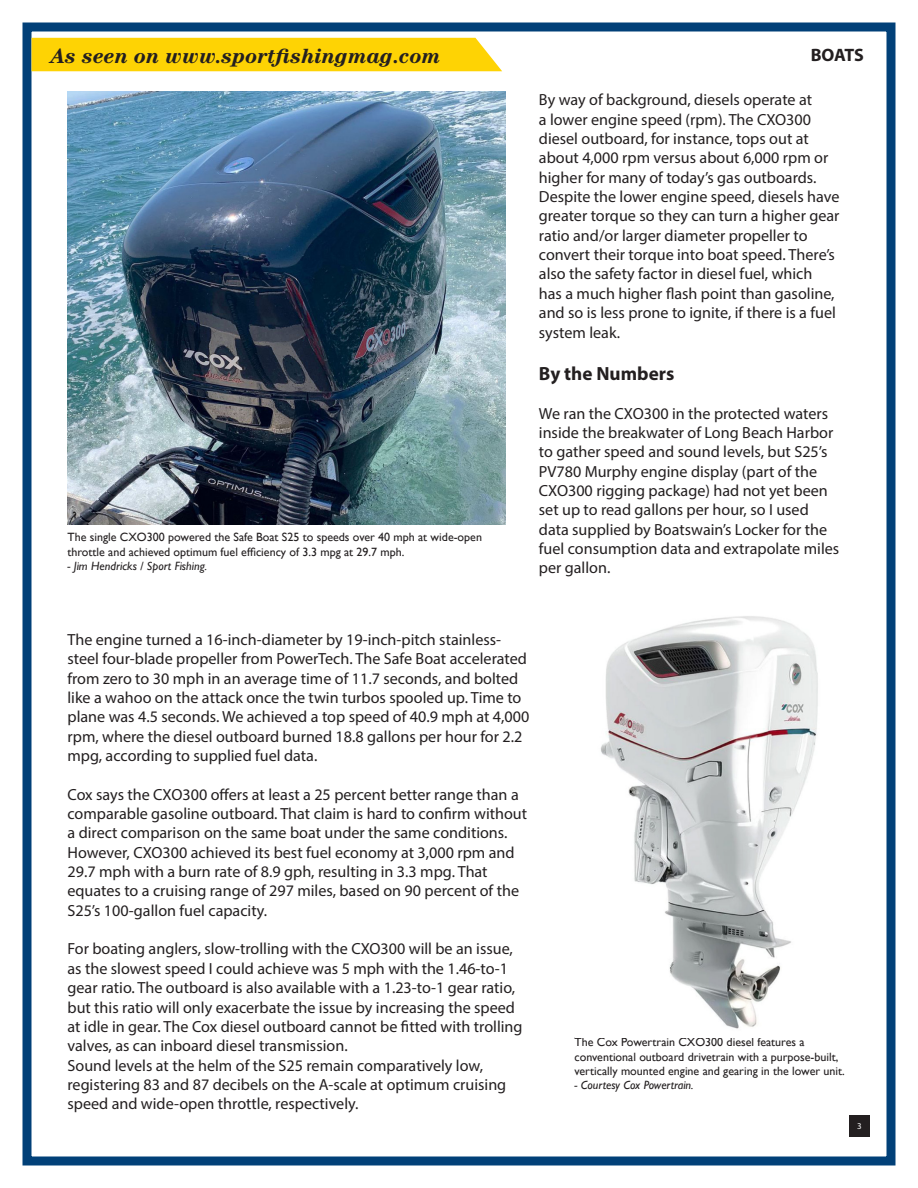
<style>
.page{position:relative;width:918px;height:1188px;background:#fff}
.page>*{position:absolute;margin:0;border:0;box-sizing:border-box;transform-origin:0 0}
.t1{font:italic 700 21px "Century";color:#231f20}
.t2{font:700 19.2px "Myriad Pro";color:#231f20}
.t3{font:700 18px "Myriad Pro";letter-spacing:-.015em;color:#231f20}
.t4{font:16.2px/19.4px "Myriad Pro";color:#231f20}
.t5{font:12px/14.4px "Gill Sans";color:#231f20}
.t6{font:italic 12px "Gill Sans";color:#231f20}
.t7{font:8.85px "Myriad Pro";color:#fff}
</style>
<div class="page">
<div style="left:22px;top:22px;width:874px;height:1144px;border:9px solid #014078"></div>
<div style="left:32px;top:38px;width:470px;height:33px;background:#fed304"></div>
<img style="left:68px;top:92px;width:437px;height:432px">
<img style="left:601px;top:616px;width:217px;height:413px">
<div style="left:849px;top:1115px;width:20px;height:22px;background:#231f20"></div>
<p class="t1" style="left:51px;top:43px;width:391px">As seen on www.sportfishingmag.com</p>
<p class="t3" style="left:811px;top:43px;width:55px">BOATS</p>
<p class="t5" style="left:68px;top:530px;width:416px">The single CXO300 powered the Safe Boat S25 to speeds over 40 mph at wide-open throttle and achieved optimum fuel efficiency of 3.3 mpg at 29.7 mph.</p>
<p class="t6" style="left:68px;top:559px;width:141px">- Jim Hendricks / Sport Fishing.</p>
<p class="t4" style="left:539px;top:90px;width:302px">By way of background, diesels operate at<br>a lower engine speed (rpm). The CXO300 diesel outboard, for instance, tops out at about 4,000 rpm versus about 6,000 rpm or higher for many of today’s gas outboards.<br>Despite the lower engine speed, diesels have greater torque so they can turn a higher gear ratio and/or larger diameter propeller to convert their torque into boat speed. There’s also the safety factor in diesel fuel, which has a much higher flash point than gasoline, and so is less prone to ignite, if there is a fuel system leak.</p>
<p class="t2" style="left:539px;top:361px;width:137px">By the Numbers</p>
<p class="t4" style="left:539px;top:403px;width:302px">We ran the CXO300 in the protected waters inside the breakwater of Long Beach Harbor to gather speed and sound levels, but S25’s PV780 Murphy engine display (part of the CXO300 rigging package) had not yet been set up to read gallons per hour, so I used data supplied by Boatswain’s Locker for the fuel consumption data and extrapolate miles per gallon.</p>
<p class="t4" style="left:68px;top:630px;width:463px">The engine turned a 16-inch-diameter by 19-inch-pitch stainless&shy;steel four-blade propeller from PowerTech. The Safe Boat accelerated from zero to 30 mph in an average time of 11.7 seconds, and bolted like a wahoo on the attack once the twin turbos spooled up. Time to plane was 4.5 seconds. We achieved a top speed of 40.9 mph at 4,000 rpm, where the diesel outboard burned 18.8 gallons per hour for 2.2 mpg, according to supplied fuel data.</p>
<p class="t4" style="left:68px;top:784px;width:461px">Cox says the CXO300 offers at least a 25 percent better range than a comparable gasoline outboard. That claim is hard to confirm without a direct comparison on the same boat under the same conditions.<br>However, CXO300 achieved its best fuel economy at 3,000 rpm and 29.7 mph with a burn rate of 8.9 gph, resulting in 3.3 mpg. That equates to a cruising range of 297 miles, based on 90 percent of the S25’s 100-gallon fuel capacity.</p>
<p class="t4" style="left:68px;top:939px;width:457px">For boating anglers, slow-trolling with the CXO300 will be an issue, as the slowest speed I could achieve was 5 mph with the 1.46-to-1 gear ratio. The outboard is also available with a 1.23-to-1 gear ratio, but this ratio will only exacerbate the issue by increasing the speed at idle in gear. The Cox diesel outboard cannot be fitted with trolling valves, as can inboard diesel transmission.</p>
<p class="t4" style="left:68px;top:1055px;width:440px">Sound levels at the helm of the S25 remain comparatively low, registering 83 and 87 decibels on the A-scale at optimum cruising speed and wide-open throttle, respectively.</p>
<p class="t5" style="left:575px;top:1035px;width:272px">The Cox Powertrain CXO300 diesel features a conventional outboard drivetrain with a purpose-built, vertically mounted engine and gearing in the lower unit.</p>
<p class="t6" style="left:575px;top:1078px;width:121px">- Courtesy Cox Powertrain.</p>
<p class="t7" style="left:857px;top:1121px;width:6px">3</p>
</div>
